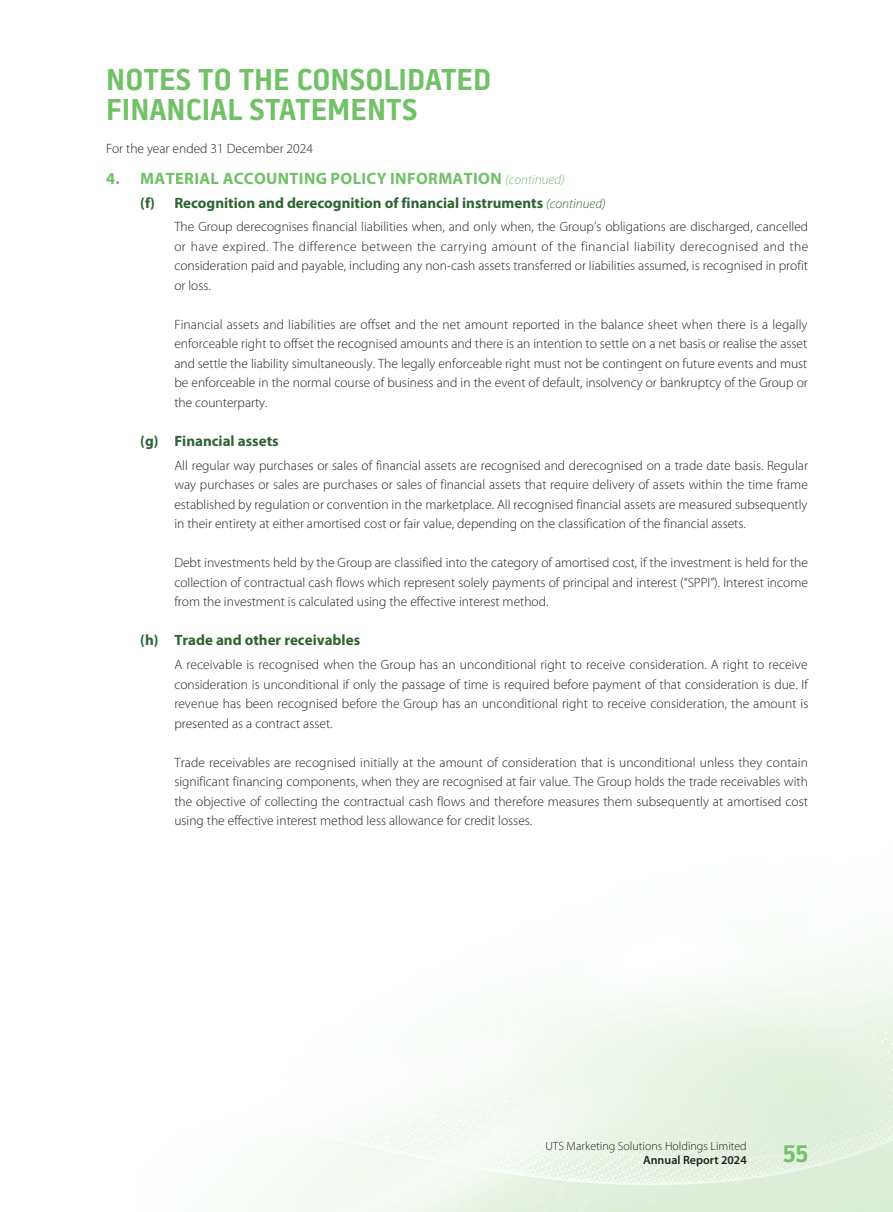
<style>
.page{position:relative;width:893px;height:1212px;background:#fff}
.page>*{position:absolute;margin:0;border:0;box-sizing:border-box;transform-origin:0 0}
.t1{font:700 30px/30px "Battersea";color:#71c167}
.t2{font:700 24px "Battersea";color:#71c167}
._01_H1{font:700 16.5px "Myriad Pro";letter-spacing:.02em;color:#71c167}
._02_H2{font:700 15px "Myriad Pro";color:#2f6431}
._00_txt{font:300 13.5px/19.5px "Myriad Pro";color:#231f20;text-align:justify}
.t3{font:300 12px "Myriad Pro";color:#231f20}
.t4{font:600 12px "Myriad Pro";color:#231f20}
.s1{font-weight:300;font-style:italic;font-size:13.5px}
</style>
<div class="page">
<img style="left:297px;top:963px;width:596px;height:249px">
<h1 class="t1" style="left:106px;top:64px;width:387px">NOTES TO THE CONSOLIDATED<br>FINANCIAL STATEMENTS</h1>
<p class="_00_txt" style="left:106px;top:138px;width:208px">For the year ended 31 December 2024</p>
<p class="_01_H1" style="left:106px;top:168px;width:460px">4. MATERIAL ACCOUNTING POLICY INFORMATION <span class="s1">(continued)</span></p>
<p class="_02_H2" style="left:140px;top:193px;width:467px">(f) Recognition and derecognition of financial instruments <span class="s1">(continued)</span></p>
<p class="_00_txt" style="left:174px;top:217px;width:636px">The Group derecognises financial liabilities when, and only when, the Group’s obligations are discharged, cancelled or have expired. The difference between the carrying amount of the financial liability derecognised and the consideration paid and payable, including any non-cash assets transferred or liabilities assumed, is recognised in profit or loss.</p>
<p class="_00_txt" style="left:174px;top:315px;width:635px">Financial assets and liabilities are offset and the net amount reported in the balance sheet when there is a legally enforceable right to offset the recognised amounts and there is an intention to settle on a net basis or realise the asset and settle the liability simultaneously. The legally enforceable right must not be contingent on future events and must be enforceable in the normal course of business and in the event of default, insolvency or bankruptcy of the Group or the counterparty.</p>
<p class="_02_H2" style="left:140px;top:431px;width:140px">(g) Financial assets</p>
<p class="_00_txt" style="left:174px;top:455px;width:635px">All regular way purchases or sales of financial assets are recognised and derecognised on a trade date basis. Regular way purchases or sales are purchases or sales of financial assets that require delivery of assets within the time frame established by regulation or convention in the marketplace. All recognised financial assets are measured subsequently in their entirety at either amortised cost or fair value, depending on the classification of the financial assets.</p>
<p class="_00_txt" style="left:174px;top:553px;width:635px">Debt investments held by the Group are classified into the category of amortised cost, if the investment is held for the collection of contractual cash flows which represent solely payments of principal and interest (“SPPI”). Interest income from the investment is calculated using the effective interest method.</p>
<p class="_02_H2" style="left:140px;top:630px;width:221px">(h) Trade and other receivables</p>
<p class="_00_txt" style="left:174px;top:655px;width:636px">A receivable is recognised when the Group has an unconditional right to receive consideration. A right to receive consideration is unconditional if only the passage of time is required before payment of that consideration is due. If revenue has been recognised before the Group has an unconditional right to receive consideration, the amount is presented as a contract asset.</p>
<p class="_00_txt" style="left:174px;top:752px;width:635px">Trade receivables are recognised initially at the amount of consideration that is unconditional unless they contain significant financing components, when they are recognised at fair value. The Group holds the trade receivables with the objective of collecting the contractual cash flows and therefore measures them subsequently at amortised cost using the effective interest method less allowance for credit losses.</p>
<p class="t3" style="left:545px;top:1139px;width:203px">UTS Marketing Solutions Holdings Limited</p>
<p class="t4" style="left:643px;top:1152px;width:105px">Annual Report 2024</p>
<h2 class="t2" style="left:782px;top:1139px;width:27px">55</h2>
</div>
